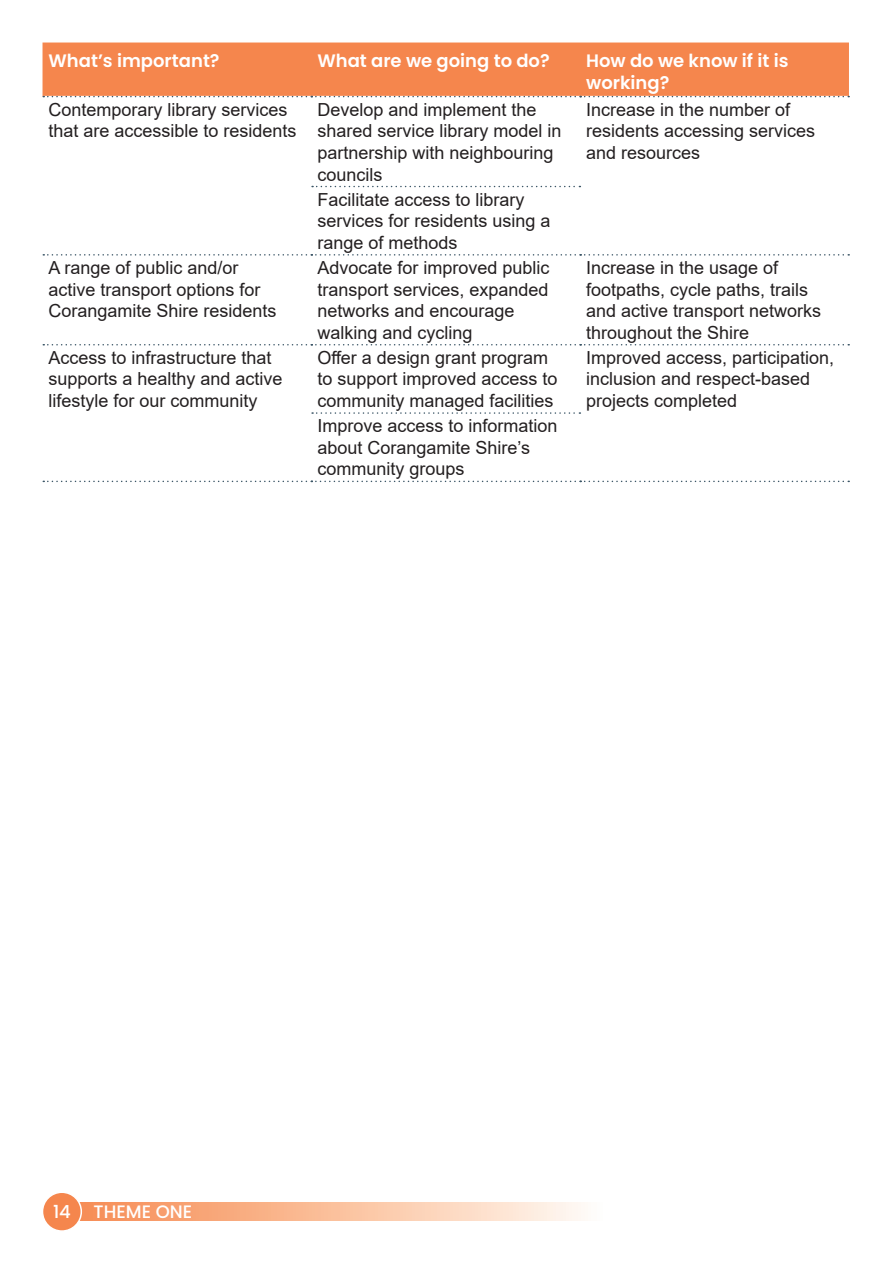
<style>
.page{position:relative;width:893px;height:1263px;background:#fff}
.page>*{position:absolute;margin:0;border:0;box-sizing:border-box;transform-origin:0 0}
.t1{font:18px/21.6px "Arial";color:#231f20}
.t2{font:600 18px/21.6px "Poppins";color:#fff}
.t3{font:500 18px "Poppins";color:#fff}
</style>
<div class="page">
<svg style="left:80px;top:1203px;width:501px;height:17px;background:#fac09e"></svg>
<div style="left:43px;top:1192px;width:38px;height:39px;background:#f5864d;border-radius:50%"></div>
<div style="left:42px;top:1191px;width:40px;height:41px;border:2px solid #fff;border-radius:50%"></div>
<div style="left:43px;top:43px;width:806px;height:54px;background:#f5864d"></div>
<svg style="left:312px;top:186px;width:268px;height:1px"></svg>
<svg style="left:43px;top:254px;width:806px;height:2px"></svg>
<svg style="left:43px;top:344px;width:806px;height:1px"></svg>
<svg style="left:312px;top:412px;width:268px;height:2px"></svg>
<svg style="left:43px;top:481px;width:806px;height:1px"></svg>
<p class="t2" style="left:49px;top:50px;width:173px">What’s important?</p>
<p class="t2" style="left:317px;top:50px;width:234px">What are we going to do?</p>
<p class="t2" style="left:586px;top:50px;width:204px">How do we know if it is working?</p>
<p class="t1" style="left:49px;top:98px;width:250px">Contemporary library services that are accessible to residents</p>
<p class="t1" style="left:317px;top:98px;width:246px">Develop and implement the shared service library model in partnership with neighbouring councils</p>
<p class="t1" style="left:586px;top:98px;width:231px">Increase in the number of residents accessing services and resources</p>
<p class="t1" style="left:317px;top:188px;width:235px">Facilitate access to library services for residents using a range of methods</p>
<p class="t1" style="left:49px;top:257px;width:230px">A range of public and/or active transport options for<br>Corangamite Shire residents</p>
<p class="t1" style="left:317px;top:257px;width:234px">Advocate for improved public transport services, expanded networks and encourage walking and cycling</p>
<p class="t1" style="left:586px;top:257px;width:237px">Increase in the usage of footpaths, cycle paths, trails and active transport networks throughout the Shire</p>
<p class="t1" style="left:49px;top:347px;width:236px">Access to infrastructure that supports a healthy and active lifestyle for our community</p>
<p class="t1" style="left:317px;top:347px;width:242px">Offer a design grant program to support improved access to community managed facilities</p>
<p class="t1" style="left:586px;top:347px;width:250px">Improved access, participation, inclusion and respect-based projects completed</p>
<p class="t1" style="left:317px;top:415px;width:242px">Improve access to information about Corangamite Shire’s community groups</p>
<p class="t3" style="left:53px;top:1201px;width:19px">14</p>
<p class="t3" style="left:94px;top:1201px;width:100px">THEME ONE</p>
</div>
